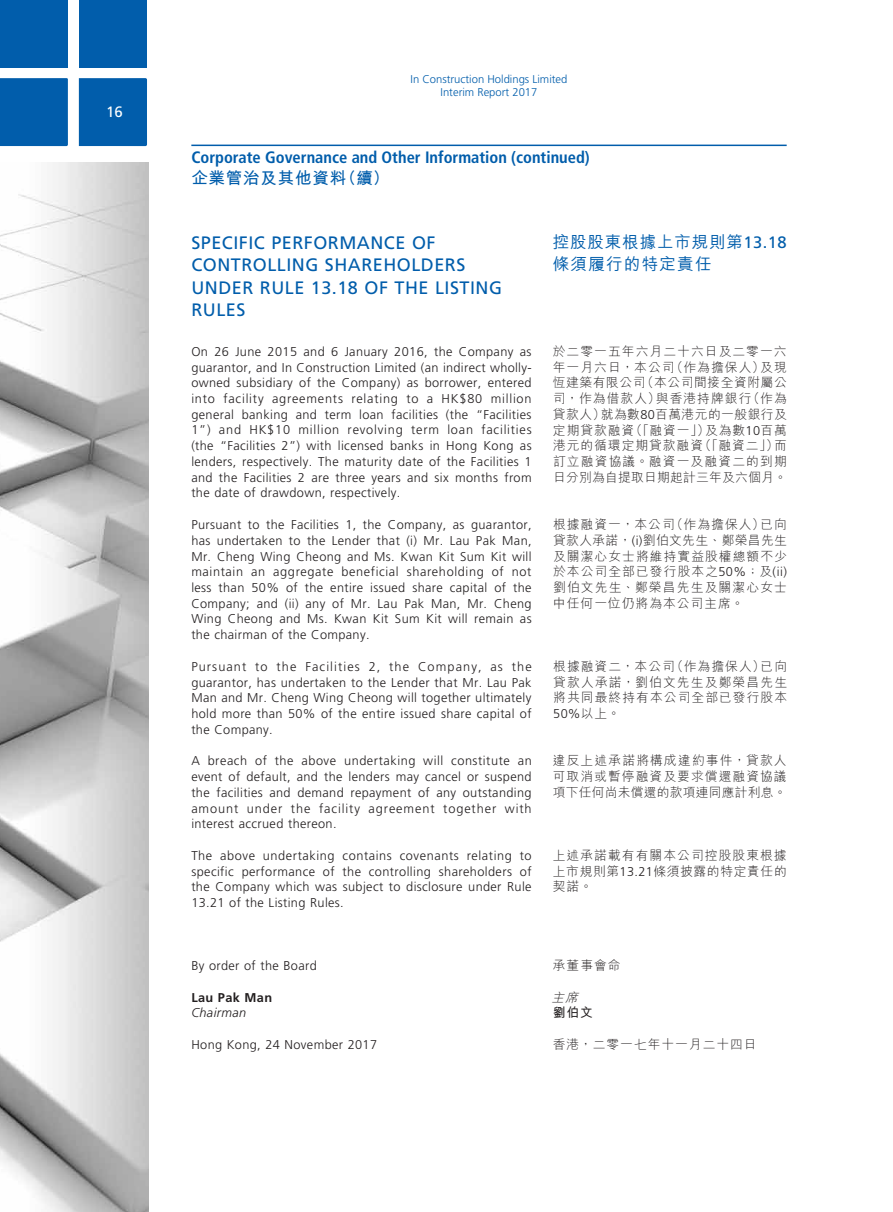
<style>
.page{position:relative;width:893px;height:1212px;background:#fff}
.page>*{position:absolute;margin:0;border:0;box-sizing:border-box;transform-origin:0 0}
.t1{font:18px/22.5px "Frutiger LT Std";letter-spacing:.03em;color:#015dab}
.t2{font:700 condensed 16.5px "Frutiger LT Std";color:#015dab}
.t3{font:500 16.5px/22.5px "M Hei HK";letter-spacing:.055em;color:#015dab}
.t4{font:700 16.5px "M Hei HK";letter-spacing:.05em;color:#015dab}
.t5{font:15px "Frutiger LT Std";color:#fff}
.t6{font:300 12.75px/15.8px "Frutiger LT Std";letter-spacing:.03em;color:#231f20;text-align:justify}
.t7{font:300 12.75px/15.8px "M Hei HK";letter-spacing:.085em;color:#231f20;text-align:justify}
.t8{font:700 12.75px "Frutiger LT Std";letter-spacing:.03em;color:#231f20}
.t9{font:italic 300 12.75px "Frutiger LT Std";letter-spacing:.03em;color:#231f20}
.t10{font:700 12.75px "M Hei HK";color:#231f20}
.t11{font:italic 300 12.75px "M Hei HK";color:#231f20}
.t12{font:300 11.25px/13.5px "Frutiger LT Std";color:#015dab;text-align:center}
.s1{font-family:"Frutiger LT Std";font-weight:400}
.s2{font-family:"Frutiger LT Std"}
.s3{font-family:"M Hei HK"}
</style>
<div class="page">
<img style="left:0;top:162px;width:149px;height:1050px">
<hr style="left:191px;top:145px;width:596px;height:1px;background:#015dab">
<div style="left:79px;top:0;width:68px;height:67px;background:#015dab"></div>
<div style="left:0;top:0;width:68px;height:67px;background:#015dab"></div>
<div style="left:79px;top:78px;width:68px;height:68px;background:#015dab"></div>
<div style="left:0;top:78px;width:68px;height:68px;background:#015dab"></div>
<p class="t5" style="left:106px;top:103px;width:18px">16</p>
<p class="t12" style="left:411px;top:72px;width:158px">In Construction Holdings Limited<br>Interim Report 2017</p>
<p class="t2" style="left:191px;top:147px;width:400px">Corporate Governance and Other Information (continued)</p>
<p class="t4" style="left:191px;top:166px;width:200px">企業管治及其他資料（續）</p>
<h1 class="t1" style="left:191px;top:231px;width:312px">SPECIFIC PERFORMANCE OF<br>CONTROLLING SHAREHOLDERS<br>UNDER RULE 13.18 OF THE LISTING<br>RULES</h1>
<p class="t6" style="left:191px;top:344px;width:342px">On 26 June 2015 and 6 January 2016, the Company as guarantor, and In Construction Limited (an indirect wholly&shy;owned subsidiary of the Company) as borrower, entered into facility agreements relating to a HK$80 million general banking and term loan facilities (the “Facilities 1”) and HK$10 million revolving term loan facilities (the “Facilities 2”) with licensed banks in Hong Kong as lenders, respectively. The maturity date of the Facilities 1 and the Facilities 2 are three years and six months from the date of drawdown, respectively.</p>
<p class="t6" style="left:191px;top:517px;width:342px">Pursuant to the Facilities 1, the Company, as guarantor, has undertaken to the Lender that (i) Mr. Lau Pak Man, Mr. Cheng Wing Cheong and Ms. Kwan Kit Sum Kit will maintain an aggregate beneficial shareholding of not less than 50% of the entire issued share capital of the Company; and (ii) any of Mr. Lau Pak Man, Mr. Cheng Wing Cheong and Ms. Kwan Kit Sum Kit will remain as the chairman of the Company.</p>
<p class="t6" style="left:191px;top:659px;width:342px">Pursuant to the Facilities 2, the Company, as the guarantor, has undertaken to the Lender that Mr. Lau Pak Man and Mr. Cheng Wing Cheong will together ultimately hold more than 50% of the entire issued share capital of the Company.</p>
<p class="t6" style="left:191px;top:753px;width:342px">A breach of the above undertaking will constitute an event of default, and the lenders may cancel or suspend the facilities and demand repayment of any outstanding amount under the facility agreement together with interest accrued thereon.</p>
<p class="t6" style="left:191px;top:848px;width:342px">The above undertaking contains covenants relating to specific performance of the controlling shareholders of the Company which was subject to disclosure under Rule 13.21 of the Listing Rules.</p>
<p class="t6" style="left:191px;top:958px;width:127px">By order of the Board</p>
<p class="t8" style="left:191px;top:990px;width:82px">Lau Pak Man</p>
<p class="t9" style="left:191px;top:1005px;width:56px">Chairman</p>
<p class="t6" style="left:191px;top:1037px;width:187px">Hong Kong, 24 November 2017</p>
<p class="t3" style="left:553px;top:229px;width:235px">控股股東根據上市規則第<span class="s1">13.18</span>條須履行的特定責任</p>
<p class="t7" style="left:553px;top:343px;width:236px">於二零一五年六月二十六日及二零一六年一月六日，本公司（作為擔保人）及現恆建築有限公司（本公司間接全資附屬公司，作為借款人）與香港持牌銀行（作為貸款人）就為數<span class="s2">80</span>百萬港元的一般銀行及定期貸款融資（「融資一」）及為數<span class="s2">10</span>百萬港元的循環定期貸款融資（「融資二」）而訂立融資協議。融資一及融資二的到期日分別為自提取日期起計三年及六個月。</p>
<p class="t7" style="left:553px;top:516px;width:236px">根據融資一，本公司（作為擔保人）已向貸款人承諾，<span class="s2">(i)</span>劉伯文先生、鄭榮昌先生及關潔心女士將維持實益股權總額不少於本公司全部已發行股本之<span class="s2">50%</span>；及<span class="s2">(ii)</span>劉伯文先生、鄭榮昌先生及關潔心女士中任何一位仍將為本公司主席。</p>
<p class="t7" style="left:553px;top:658px;width:235px">根據融資二，本公司（作為擔保人）已向貸款人承諾，劉伯文先生及鄭榮昌先生將共同最終持有本公司全部已發行股本</p>
<p class="t6" style="left:553px;top:706px;width:69px">50%<span class="s3">以上。</span></p>
<p class="t7" style="left:553px;top:752px;width:235px">違反上述承諾將構成違約事件，貸款人可取消或暫停融資及要求償還融資協議項下任何尚未償還的款項連同應計利息。</p>
<p class="t7" style="left:553px;top:847px;width:235px">上述承諾載有有關本公司控股股東根據上市規則第<span class="s2">13.21</span>條須披露的特定責任的契諾。</p>
<p class="t7" style="left:553px;top:957px;width:69px">承董事會命</p>
<p class="t11" style="left:551px;top:988px;width:33px">主席</p>
<p class="t10" style="left:553px;top:1003px;width:42px">劉伯文</p>
<p class="t7" style="left:553px;top:1036px;width:205px">香港，二零一七年十一月二十四日</p>
</div>
